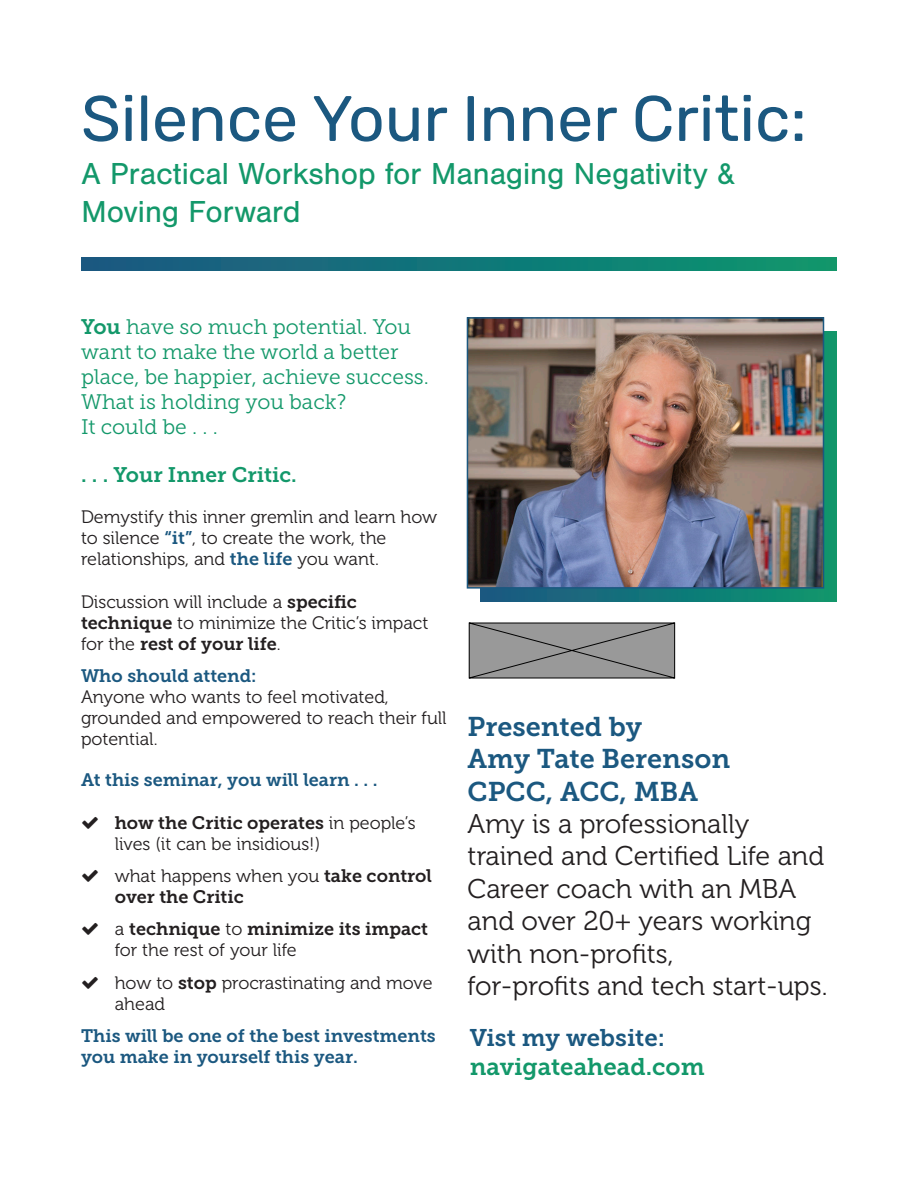
<style>
.page{position:relative;width:918px;height:1188px;background:#fff}
.page>*{position:absolute;margin:0;border:0;box-sizing:border-box;transform-origin:0 0}
.t1{font:64.2px "Rubik";color:#1b5880}
.t2{font:31.5px/37.8px "Nimbus San";color:#13986a}
.t3{font:27px/32.4px "Museo 300";color:#231f20}
.t4{font:27px/32.4px "Museo Slab 700";color:#1b5880}
.t5{font:24px/28.8px "Museo Slab 700";color:#13986a}
.t6{font:21px/25.2px "Museo Slab 300";color:#13986a}
.t7{font:21px "Museo Slab 700";color:#13986a}
.Paragraph_Style_1{font:18px/21px "Museo 300";color:#231f20}
.Paragraph_Style_1-2{font:18px/21px "Museo Slab 700";color:#1b5880}
.t8{font:18px/21px "Museo Slab 700";color:#231f20}
.s1{font-family:"Museo Slab 700"}
.s2{font-family:"Museo Slab 700";color:#1b5880}
.s3{font-family:"Museo 300"}
.s4{color:#1b5880}
</style>
<div class="page">
<div style="left:481px;top:331px;width:356px;height:271px;background:linear-gradient(to right,#1b5683,#0b976e)"></div>
<img style="left:470px;top:320px;width:351px;height:266px">
<div style="left:467px;top:317px;width:357px;height:272px;border:2px solid #1b5880"></div>
<svg style="left:81px;top:258px;width:756px;height:12px;background:#137678"></svg>
<svg style="left:468px;top:622px;width:207px;height:57px;background:#8e8e8e"></svg>
<p class="t1" style="left:81px;top:82px;width:727px">Silence Your Inner Critic:</p>
<p class="t2" style="left:82px;top:155px;width:655px">A Practical Workshop for Managing Negativity &amp;<br>Moving Forward</p>
<p class="t6" style="left:81px;top:314px;width:349px"><span class="s1">You</span> have so much potential. You want to make the world a better place, be happier, achieve success.<br>What is holding you back?<br>It could be . . .</p>
<p class="t7" style="left:81px;top:463px;width:217px">. . . Your Inner Critic.</p>
<p class="Paragraph_Style_1" style="left:81px;top:507px;width:358px">Demystify this inner gremlin and learn how to silence <span class="s2">“it”</span>, to create the work, the relationships, and <span class="s2">the life</span> you want.</p>
<p class="Paragraph_Style_1" style="left:81px;top:592px;width:349px">Discussion will include a <span class="s1">specific technique</span> to minimize the Critic’s impact for the <span class="s1">rest of your life</span>.</p>
<p class="Paragraph_Style_1-2" style="left:81px;top:666px;width:177px">Who should attend:</p>
<p class="Paragraph_Style_1" style="left:81px;top:687px;width:367px">Anyone who wants to feel motivated, grounded and empowered to reach their full potential.</p>
<p class="Paragraph_Style_1-2" style="left:81px;top:769px;width:298px">At this seminar, you will learn . . .</p>
<p class="Paragraph_Style_1" style="left:115px;top:812px;width:303px"><span class="s1">how the Critic operates</span> in people’s lives (it can be insidious!)</p>
<p class="t8" style="left:115px;top:865px;width:319px"><span class="s3">what happens when you</span> take control over the Critic</p>
<p class="t8" style="left:115px;top:919px;width:315px"><span class="s3">a</span> technique <span class="s3">to</span> minimize its impact <span class="s3">for the rest of your life</span></p>
<p class="Paragraph_Style_1" style="left:115px;top:972px;width:319px">how to <span class="s1">stop</span> procrastinating and move ahead</p>
<p class="Paragraph_Style_1-2" style="left:81px;top:1025px;width:356px">This will be one of the best investments you make in yourself this year.</p>
<p class="t4" style="left:468px;top:711px;width:264px">Presented by<br>Amy Tate Berenson<br>CPCC, ACC, MBA</p>
<p class="t3" style="left:468px;top:808px;width:361px">Amy is a professionally trained and Certified Life and<br>Career coach with an MBA and over 20+ years working with non-profits,<br>for-profits and tech start-ups.</p>
<p class="t5" style="left:470px;top:1024px;width:236px"><span class="s4">Vist my website: </span>navigateahead.com</p>
</div>
